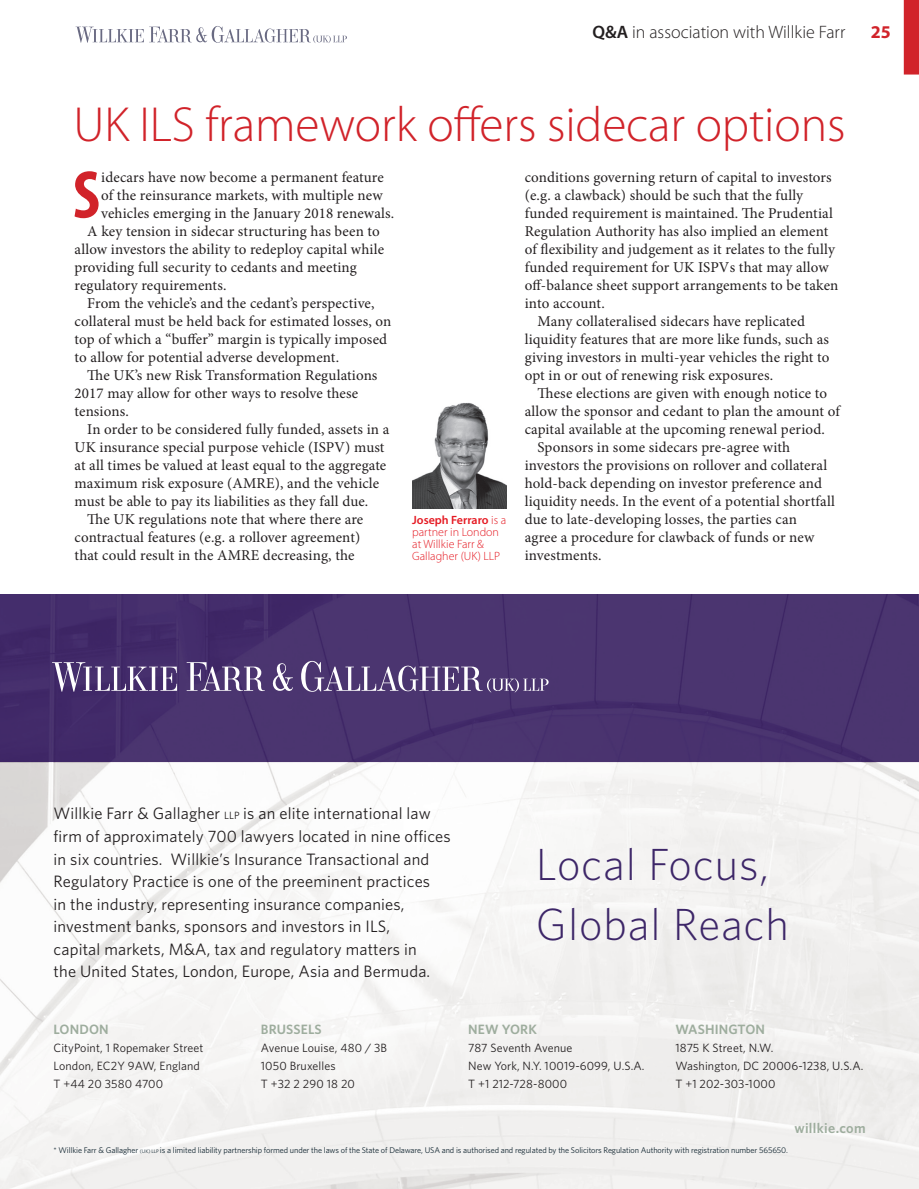
<style>
.page{position:relative;width:919px;height:1189px;background:#fff}
.page>*{position:absolute;margin:0;border:0;box-sizing:border-box;transform-origin:0 0}
._02_copy_f_o{font:700 condensed 68.4px "Myriad Pro";color:#d1232a}
._03_Headline{font:300 49.5px "Myriad Pro";letter-spacing:-.005em;color:#d1232a}
.t1{font:300 45px/60px "Whitney";letter-spacing:.02em;color:#3d2668}
.t2{font:300 18px "Myriad Pro";color:#231f20}
.t3{font:700 18px "Myriad Pro";color:#d1232a}
.t4{font:16.5px/22.5px "Whitney";letter-spacing:.01em;color:#231f20}
._01_Copy{font:15px/18px "Minion Pro";letter-spacing:.01em;color:#231f20}
._02_copy_f_o-2{font:15px/18px "Minion Pro";letter-spacing:.005em;color:#231f20}
.t5{font:600 14.25px "Whitney";letter-spacing:.025em;color:#9ead9e}
.t6{font:600 13.5px "Whitney";letter-spacing:.01em;color:#9ead9e}
.t7{font:12px/18px "Whitney";letter-spacing:.01em;color:#231f20}
._01_Copy-2{font:300 12px/12px "Myriad Pro";color:#e51a23}
.t8{font:8.25px "Whitney";letter-spacing:-.01em;color:#112530}
.s1{font-weight:600}
.s2{font-size:10.5px}
.s3{font-size:5.1px}
</style>
<div class="page">
<img style="left:0;top:594px;width:918px;height:594px">
<svg style="left:52px;top:662px;width:125px;height:29px"></svg>
<svg style="left:187px;top:662px;width:106px;height:31px;background:#746491"></svg>
<svg style="left:301px;top:660px;width:247px;height:32px;background:#6b5989"></svg>
<svg style="left:76px;top:26px;width:271px;height:17px"></svg>
<img style="left:412px;top:402px;width:94px;height:107px">
<svg style="left:903px;top:0;width:16px;height:74px"></svg>
<p class="t2" style="left:592px;top:22px;width:254px"><span class="s1">Q&amp;A</span> in association with Willkie Farr</p>
<p class="t3" style="left:870px;top:21px;width:21px">25</p>
<p class="_03_Headline" style="left:73px;top:94px;width:773px">UK ILS framework offers sidecar options</p>
<p class="_02_copy_f_o" style="left:73px;top:152px;width:28px">S</p>
<p class="_02_copy_f_o-2" style="left:101px;top:168px;width:294px">idecars have now become a permanent feature of the reinsurance markets, with multiple new vehicles emerging in the January 2018 renewals.</p>
<p class="_01_Copy" style="left:74px;top:222px;width:311px;text-indent:13px">A key tension in sidecar structuring has been to allow investors the ability to redeploy capital while providing full security to cedants and meeting regulatory requirements.</p>
<p class="_01_Copy" style="left:74px;top:294px;width:318px;text-indent:13px">From the vehicle’s and the cedant’s perspective, collateral must be held back for estimated losses, on top of which a “buffer” margin is typically imposed to allow for potential adverse development.</p>
<p class="_01_Copy" style="left:74px;top:366px;width:304px;text-indent:13px">The UK’s new Risk Transformation Regulations<br>2017 may allow for other ways to resolve these tensions.</p>
<p class="_01_Copy" style="left:74px;top:420px;width:316px;text-indent:13px">In order to be considered fully funded, assets in a UK insurance special purpose vehicle (ISPV) must at all times be valued at least equal to the aggregate maximum risk exposure (AMRE), and the vehicle must be able to pay its liabilities as they fall due.</p>
<p class="_01_Copy" style="left:74px;top:510px;width:290px;text-indent:13px">The UK regulations note that where there are contractual features (e.g. a rollover agreement) that could result in the AMRE decreasing, the</p>
<p class="_01_Copy-2" style="left:412px;top:513px;width:95px"><span class="s1">Joseph Ferraro</span> is a partner in London at Willkie Farr &amp;<br>Gallagher (UK) LLP</p>
<p class="_01_Copy" style="left:524px;top:168px;width:315px">conditions governing return of capital to investors (e.g. a clawback) should be such that the fully funded requirement is maintained. The Prudential Regulation Authority has also implied an element of flexibility and judgement as it relates to the fully funded requirement for UK ISPVs that may allow off-balance sheet support arrangements to be taken into account.</p>
<p class="_01_Copy" style="left:524px;top:312px;width:306px;text-indent:13px">Many collateralised sidecars have replicated liquidity features that are more like funds, such as giving investors in multi-year vehicles the right to opt in or out of renewing risk exposures.</p>
<p class="_01_Copy" style="left:524px;top:384px;width:316px;text-indent:13px">These elections are given with enough notice to allow the sponsor and cedant to plan the amount of capital available at the upcoming renewal period.</p>
<p class="_01_Copy" style="left:524px;top:438px;width:311px;text-indent:13px">Sponsors in some sidecars pre-agree with investors the provisions on rollover and collateral hold-back depending on investor preference and liquidity needs. In the event of a potential shortfall due to late-developing losses, the parties can<br>agree a procedure for clawback of funds or new investments.</p>
<p class="t4" style="left:54px;top:801px;width:398px">Willkie Farr &amp; Gallagher <span class="s2">LLP</span> is an elite international law firm of approximately 700 lawyers located in nine offices in six countries. Willkie’s Insurance Transactional and Regulatory Practice is one of the preeminent practices<br>in the industry, representing insurance companies, investment banks, sponsors and investors in ILS,<br>capital markets, M&amp;A, tax and regulatory matters in<br>the United States, London, Europe, Asia and Bermuda.</p>
<p class="t1" style="left:536px;top:832px;width:254px">Local Focus,<br>Global Reach</p>
<p class="t6" style="left:54px;top:1020px;width:57px">LONDON</p>
<p class="t7" style="left:54px;top:1038px;width:151px">CityPoint, 1 Ropemaker Street<br>London, EC2Y 9AW, England<br>T +44 20 3580 4700</p>
<p class="t6" style="left:261px;top:1020px;width:62px">BRUSSELS</p>
<p class="t7" style="left:261px;top:1038px;width:128px">Avenue Louise, 480 / 3B<br>1050 Bruxelles<br>T +32 2 290 18 20</p>
<p class="t6" style="left:468px;top:1020px;width:70px">NEW YORK</p>
<p class="t7" style="left:468px;top:1038px;width:178px">787 Seventh Avenue<br>New York, N.Y. 10019-6099, U.S.A.<br>T +1 212-728-8000</p>
<p class="t6" style="left:675px;top:1020px;width:91px">WASHINGTON</p>
<p class="t7" style="left:675px;top:1038px;width:189px">1875 K Street, N.W.<br>Washington, DC 20006-1238, U.S.A.<br>T +1 202-303-1000</p>
<p class="t5" style="left:794px;top:1118px;width:73px">willkie.com</p>
<p class="t8" style="left:54px;top:1144px;width:735px">* Willkie Farr &amp; Gallagher <span class="s3">(UK) LLP</span> is a limited liability partnership formed under the laws of the State of Delaware, USA and is authorised and regulated by the Solicitors Regulation Authority with registration number 565650.</p>
</div>
